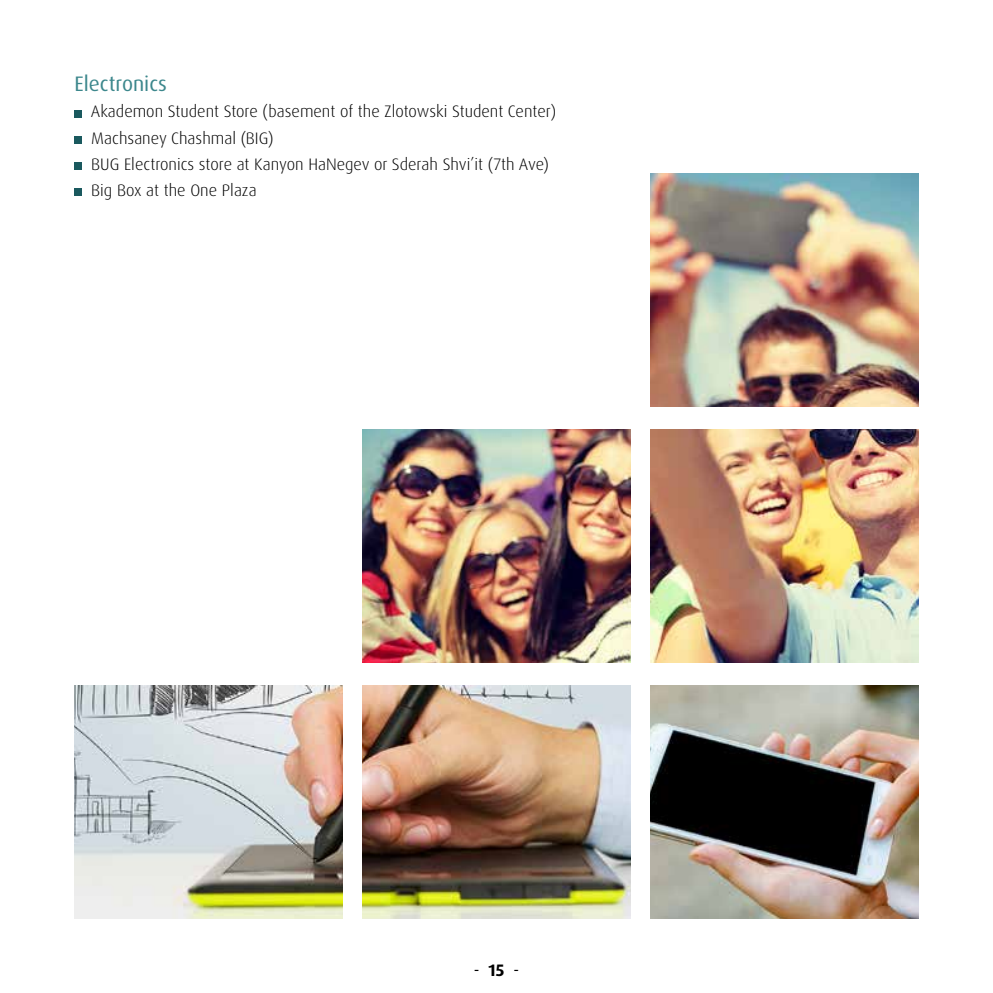
<style>
.page{position:relative;width:993px;height:993px;background:#fff}
.page>*{position:absolute;margin:0;border:0;box-sizing:border-box;transform-origin:0 0}
.t1{font:21px "Dax OT";color:#3c878c}
.t2{font:300 16.62px/26.2px "Dax OT";color:#000}
.t3{font:16.62px "Dax OT";color:#000}
.s1{font-weight:700}
</style>
<div class="page">
<div style="left:74px;top:110px;width:8px;height:7px;background:#1a595e"></div>
<div style="left:74px;top:136px;width:8px;height:7px;background:#1a595e"></div>
<div style="left:74px;top:162px;width:8px;height:8px;background:#1a595e"></div>
<div style="left:74px;top:188px;width:8px;height:8px;background:#1a595e"></div>
<img style="left:650px;top:429px;width:268px;height:233px">
<img style="left:650px;top:173px;width:268px;height:233px">
<img style="left:650px;top:685px;width:268px;height:233px">
<img style="left:74px;top:685px;width:269px;height:233px">
<img style="left:362px;top:429px;width:268px;height:233px">
<img style="left:362px;top:685px;width:268px;height:233px">
<p class="t1" style="left:74px;top:70px;width:94px">Electronics</p>
<p class="t2" style="left:91px;top:98px;width:466px">Akademon Student Store (basement of the Zlotowski Student Center)<br>Machsaney Chashmal (BIG)<br>BUG Electronics store at Kanyon HaNegev or Sderah Shvi’it (7th Ave)<br>Big Box at the One Plaza</p>
<p class="t3" style="left:473px;top:959px;width:47px">- <span class="s1">15</span> -</p>
</div>
